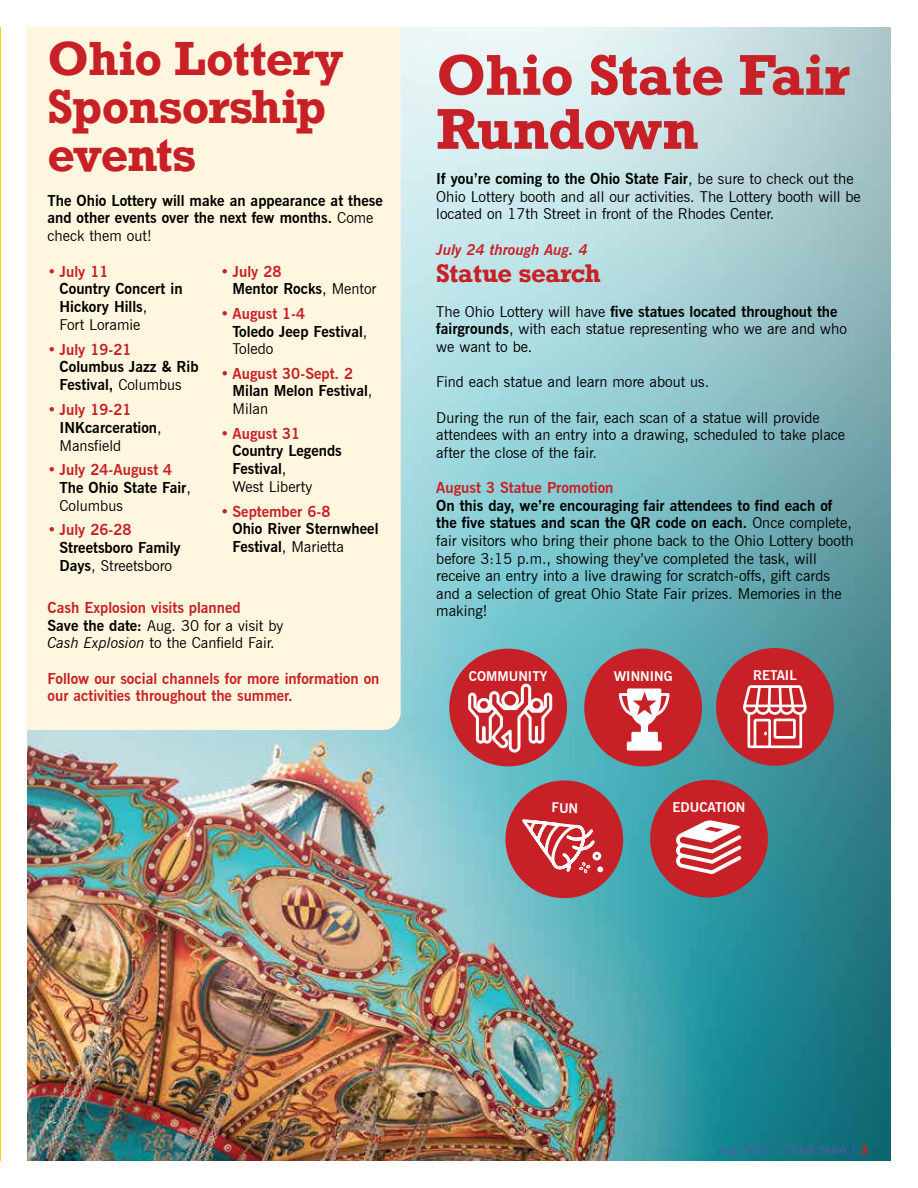
<style>
.page{position:relative;width:918px;height:1188px;background:#fff}
.page>*{position:absolute;margin:0;border:0;box-sizing:border-box;transform-origin:0 0}
.t1{font:700 54px/54px "Rockwell";letter-spacing:-.015em;color:#c72127}
.t2{font:700 45px/48px "Rockwell";letter-spacing:-.02em;color:#c72127}
.t3{font:700 24px "Rockwell";letter-spacing:-.01em;color:#c72127}
.t4{font:15px/17.7px "News Gothic BT";color:#000}
.t5{font:700 15px/17.7px "News Gothic BT";color:#000}
.t6{font:700 15px/17.7px "News Gothic BT";color:#c72127}
.t7{font:italic 700 15px "News Gothic BT";color:#c72127}
.t8{font:700 13.35px "News Gothic BT";color:#fff}
.t9{font:12px "News Gothic BT";color:#5b57a6}
.s1{font-weight:400}
.s2{color:#c72127}
.s3{font-weight:700;color:#c72127}
.s4{font-weight:700}
.s5{font-style:italic}
.s6{font-family:"Rockwell";font-weight:700;color:#c72127}
</style>
<div class="page">
<img style="left:27px;top:27px;width:864px;height:1134px">
<hr style="left:0;top:27px;width:1px;height:1134px;background:#ffd200">
<div style="left:26px;top:27px;width:375px;height:703px;background:#fff6df"></div>
<div style="left:716px;top:648px;width:118px;height:118px;background:#c72127;border-radius:50%"></div>
<div style="left:650px;top:780px;width:118px;height:118px;background:#c72127;border-radius:50%"></div>
<div style="left:449px;top:649px;width:118px;height:117px;background:#c72127;border-radius:50%"></div>
<div style="left:584px;top:649px;width:118px;height:117px;background:#c72127;border-radius:50%"></div>
<svg style="left:619px;top:688px;width:51px;height:63px"></svg>
<svg style="left:743px;top:685px;width:64px;height:63px"></svg>
<svg style="left:467px;top:683px;width:87px;height:71px"></svg>
<svg style="left:676px;top:820px;width:65px;height:54px"></svg>
<svg style="left:505px;top:780px;width:119px;height:119px;background:#b2565c"></svg>
<h2 class="t2" style="left:48px;top:34px;width:298px">Ohio Lottery<br>Sponsorship events</h2>
<p class="t5" style="left:48px;top:191px;width:337px">The Ohio Lottery will make an appearance at these and other events over the next few months. <span class="s1">Come check them out!</span></p>
<p class="t6" style="left:48px;top:262px;width:63px">• July 11</p>
<p class="t5" style="left:60px;top:280px;width:125px">Country Concert in<br>Hickory Hills<span class="s1">,<br>Fort Loramie</span></p>
<p class="t6" style="left:48px;top:340px;width:86px">• July 19-21</p>
<p class="t5" style="left:60px;top:358px;width:141px">Columbus Jazz &amp; Rib<br>Festival, <span class="s1">Columbus</span></p>
<p class="t5" style="left:60px;top:401px;width:104px;text-indent:-12px"><span class="s2">• July 19-21<br></span>INKcarceration<span class="s1">,<br>Mansfield</span></p>
<p class="t5" style="left:60px;top:461px;width:133px;text-indent:-12px"><span class="s2">• July 24-August 4<br></span>The Ohio State Fair<span class="s1">,<br>Columbus</span></p>
<p class="t6" style="left:48px;top:521px;width:86px">• July 26-28</p>
<p class="t5" style="left:60px;top:539px;width:123px">Streetsboro Family<br>Days<span class="s1">, Streetsboro</span></p>
<p class="t5" style="left:232px;top:262px;width:146px;text-indent:-12px"><span class="s2">• July 28<br></span>Mentor Rocks<span class="s1">, Mentor</span></p>
<p class="t5" style="left:232px;top:305px;width:136px;text-indent:-12px"><span class="s2">• August 1-4<br></span>Toledo Jeep Festival<span class="s1">,<br>Toledo</span></p>
<p class="t5" style="left:232px;top:364px;width:141px;text-indent:-12px"><span class="s2">• August 30-Sept. 2<br></span>Milan Melon Festival<span class="s1">,<br>Milan</span></p>
<p class="t6" style="left:220px;top:424px;width:81px">• August 31</p>
<p class="t5" style="left:232px;top:442px;width:111px">Country Legends<br>Festival<span class="s1">,<br>West Liberty</span></p>
<p class="t6" style="left:220px;top:502px;width:112px">• September 6-8</p>
<p class="t5" style="left:232px;top:520px;width:148px">Ohio River Sternwheel<br>Festival<span class="s1">, Marietta</span></p>
<p class="t4" style="left:48px;top:599px;width:237px"><span class="s3">Cash Explosion visits planned<br></span><span class="s4">Save the date:</span> Aug. 30 for a visit by<br><span class="s5">Cash Explosion</span> to the Canfield Fair.</p>
<p class="t6" style="left:48px;top:669px;width:334px">Follow our social channels for more information on our activities throughout the summer.</p>
<h1 class="t1" style="left:436px;top:47px;width:416px">Ohio State Fair<br>Rundown</h1>
<p class="t4" style="left:436px;top:170px;width:426px"><span class="s4">If you’re coming to the Ohio State Fair</span>, be sure to check out the<br>Ohio Lottery booth and all our activities. The Lottery booth will be located on 17th Street in front of the Rhodes Center.</p>
<p class="t7" style="left:436px;top:240px;width:153px">July 24 through Aug. 4</p>
<h3 class="t3" style="left:436px;top:257px;width:166px">Statue search</h3>
<p class="t4" style="left:436px;top:303px;width:412px">The Ohio Lottery will have <span class="s4">five statues located throughout the fairgrounds</span>, with each statue representing who we are and who we want to be.</p>
<p class="t4" style="left:436px;top:373px;width:275px">Find each statue and learn more about us.</p>
<p class="t4" style="left:436px;top:408px;width:410px">During the run of the fair, each scan of a statue will provide attendees with an entry into a drawing, scheduled to take place after the close of the fair.</p>
<p class="t6" style="left:436px;top:479px;width:179px">August 3 Statue Promotion</p>
<p class="t4" style="left:436px;top:496px;width:419px"><span class="s4">On this day, we’re encouraging fair attendees to find each of the five statues and scan the QR code on each.</span> Once complete, fair visitors who bring their phone back to the Ohio Lottery booth before 3:15 p.m., showing they’ve completed the task, will receive an entry into a live drawing for scratch-offs, gift cards and a selection of great Ohio State Fair prizes. Memories in the making!</p>
<p class="t8" style="left:469px;top:668px;width:80px">COMMUNITY</p>
<p class="t8" style="left:614px;top:668px;width:60px">WINNING</p>
<p class="t8" style="left:753px;top:667px;width:45px">RETAIL</p>
<p class="t8" style="left:673px;top:799px;width:74px">EDUCATION</p>
<p class="t9" style="left:718px;top:1142px;width:152px">July 2024 | Ticket Seller | <span class="s6">3</span></p>
</div>
